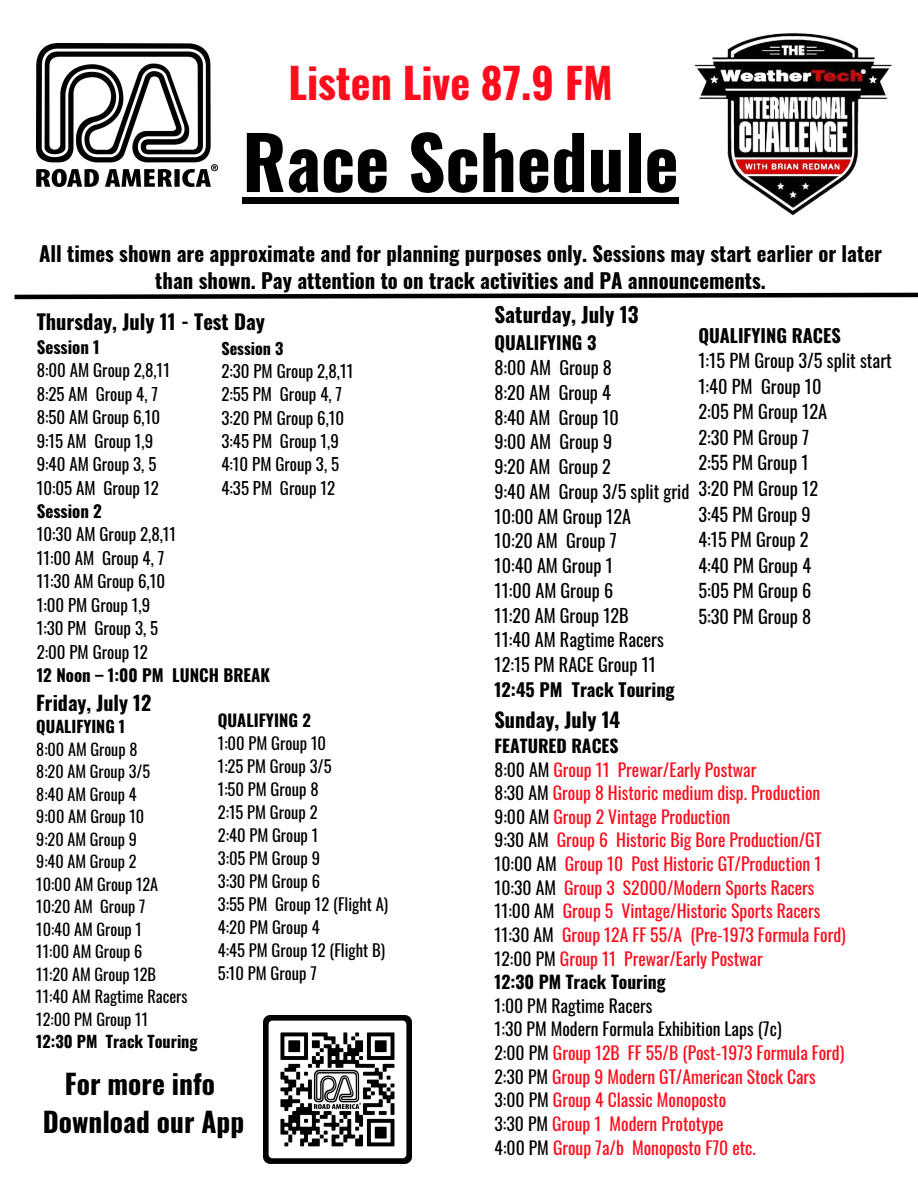
<style>
.page{position:relative;width:918px;height:1188px;background:#fff}
.page>*{position:absolute;margin:0;border:0;box-sizing:border-box;transform-origin:0 0}
.t1{font:700 72.9px "Oswald";color:#000}
.t2{font:700 42.15px "Oswald";color:#ff0c1d}
.t3{font:700 27.45px/37.7px "Oswald";color:#000;text-align:center}
.t4{font:700 21px "Oswald";color:#000}
.t5{font:700 20.7px/27.9px "Oswald";color:#000;text-align:center}
.t6{font:700 20.55px "Oswald";color:#000}
.t7{font:700 20.25px "Oswald";color:#000}
.t8{font:700 20.1px "Oswald";color:#000}
.t9{font:18.3px/25.5px "Oswald";color:#000}
.t10{font:18.15px/24.8px "Oswald";color:#000}
.t11{font:17.7px/23.7px "Oswald";color:#ff0c1d}
.t12{font:16.95px/23.4px "Oswald";color:#000}
.t13{font:16.65px/23px "Oswald";color:#000}
.t14{font:16.2px "Oswald";color:#000}
.t15{font:700 16.2px "Oswald";color:#000}
.t16{font:700 16.05px "Oswald";color:#000}
.s1{font-weight:700}
.s2{font-weight:700;color:#000}
.s3{color:#000}
</style>
<div class="page">
<img style="left:263px;top:1015px;width:149px;height:149px">
<svg style="left:14px;top:292px;width:904px;height:8px"></svg>
<div style="left:242px;top:197px;width:437px;height:7px;background:#000"></div>
<img style="left:694px;top:33px;width:198px;height:183px">
<img style="left:37px;top:44px;width:181px;height:143px">
<h5 class="t2" style="left:288px;top:50px;width:326px">Listen Live 87.9 FM</h5>
<p class="t1" style="left:242px;top:105px;width:438px">Race Schedule</p>
<h2 class="t5" style="left:39px;top:238px;width:845px">All times shown are approximate and for planning purposes only. Sessions may start earlier or later than shown. Pay attention to on track activities and PA announcements.</h2>
<h6 class="t6" style="left:37px;top:305px;width:230px">Thursday, July 11 - Test Day</h6>
<h6 class="t12" style="left:37px;top:335px;width:235px"><span class="s1">Session 1<br></span>8:00 AM Group 2,8,11<br>8:25 AM Group 4, 7<br>8:50 AM Group 6,10<br>9:15 AM Group 1,9<br>9:40 AM Group 3, 5<br>10:05 AM Group 12<br><span class="s1">Session 2<br></span>10:30 AM Group 2,8,11<br>11:00 AM Group 4, 7<br>11:30 AM Group 6,10<br>1:00 PM Group 1,9<br>1:30 PM Group 3, 5<br>2:00 PM Group 12<br><span class="s1">12 Noon – 1:00 PM LUNCH BREAK</span></h6>
<h6 class="t16" style="left:221px;top:336px;width:64px">Session 3</h6>
<h6 class="t12" style="left:221px;top:358px;width:134px">2:30 PM Group 2,8,11<br>2:55 PM Group 4, 7<br>3:20 PM Group 6,10<br>3:45 PM Group 1,9<br>4:10 PM Group 3, 5<br>4:35 PM Group 12</h6>
<h6 class="t8" style="left:36px;top:687px;width:117px">Friday, July 12</h6>
<p class="t15" style="left:36px;top:714px;width:90px">QUALIFYING 1</p>
<p class="t14" style="left:36px;top:736px;width:103px">8:00 AM Group 8</p>
<p class="t14" style="left:36px;top:759px;width:115px">8:20 AM Group 3/5</p>
<p class="t14" style="left:36px;top:781px;width:102px">8:40 AM Group 4</p>
<p class="t14" style="left:36px;top:804px;width:109px">9:00 AM Group 10</p>
<p class="t14" style="left:36px;top:826px;width:102px">9:20 AM Group 9</p>
<p class="t14" style="left:36px;top:849px;width:102px">9:40 AM Group 2</p>
<p class="t14" style="left:36px;top:871px;width:123px">10:00 AM Group 12A</p>
<p class="t14" style="left:36px;top:894px;width:111px">10:20 AM Group 7</p>
<p class="t14" style="left:36px;top:916px;width:107px">10:40 AM Group 1</p>
<p class="t14" style="left:36px;top:939px;width:107px">11:00 AM Group 6</p>
<p class="t14" style="left:36px;top:961px;width:121px">11:20 AM Group 12B</p>
<p class="t14" style="left:36px;top:984px;width:153px">11:40 AM Ragtime Racers</p>
<p class="t14" style="left:36px;top:1006px;width:113px">12:00 PM Group 11</p>
<p class="t15" style="left:36px;top:1029px;width:163px">12:30 PM Track Touring</p>
<h3 class="t13" style="left:218px;top:708px;width:172px"><span class="s1">QUALIFYING 2<br></span>1:00 PM Group 10<br>1:25 PM Group 3/5<br>1:50 PM Group 8<br>2:15 PM Group 2<br>2:40 PM Group 1<br>3:05 PM Group 9<br>3:30 PM Group 6<br>3:55 PM Group 12 (Flight A)<br>4:20 PM Group 4<br>4:45 PM Group 12 (Flight B)<br>5:10 PM Group 7</h3>
<p class="t3" style="left:43px;top:1064px;width:203px">For more info<br>Download our App</p>
<h6 class="t4" style="left:495px;top:298px;width:146px">Saturday, July 13</h6>
<h6 class="t10" style="left:495px;top:330px;width:196px"><span class="s1">QUALIFYING 3<br></span>8:00 AM Group 8<br>8:20 AM Group 4<br>8:40 AM Group 10<br>9:00 AM Group 9<br>9:20 AM Group 2<br>9:40 AM Group 3/5 split grid<br>10:00 AM Group 12A<br>10:20 AM Group 7<br>10:40 AM Group 1<br>11:00 AM Group 6<br>11:20 AM Group 12B<br>11:40 AM Ragtime Racers<br>12:15 PM RACE Group 11<br><span class="s1">12:45 PM Track Touring</span></h6>
<h6 class="t9" style="left:698px;top:322px;width:195px"><span class="s1">QUALIFYING RACES<br></span>1:15 PM Group 3/5 split start<br>1:40 PM Group 10<br>2:05 PM Group 12A<br>2:30 PM Group 7<br>2:55 PM Group 1<br>3:20 PM Group 12<br>3:45 PM Group 9<br>4:15 PM Group 2<br>4:40 PM Group 4<br>5:05 PM Group 6<br>5:30 PM Group 8</h6>
<p class="t7" style="left:495px;top:704px;width:127px">Sunday, July 14</p>
<p class="t11" style="left:495px;top:733px;width:353px"><span class="s2">FEATURED RACES<br></span><span class="s3">8:00 AM</span> Group 11 Prewar/Early Postwar<br><span class="s3">8:30 AM</span> Group 8 Historic medium disp. Production <span class="s3">9:00 AM</span> Group 2 Vintage Production<br><span class="s3">9:30 AM</span> Group 6 Historic Big Bore Production/GT <span class="s3">10:00 AM</span> Group 10 Post Historic GT/Production 1<br><span class="s3">10:30 AM</span> Group 3 S2000/Modern Sports Racers <span class="s3">11:00 AM</span> Group 5 Vintage/Historic Sports Racers <span class="s3">11:30 AM</span> Group 12A FF 55/A (Pre-1973 Formula Ford)<br><span class="s3">12:00 PM</span> Group 11 Prewar/Early Postwar<br><span class="s2">12:30 PM Track Touring<br></span><span class="s3">1:00 PM Ragtime Racers<br>1:30 PM Modern Formula Exhibition Laps (7c)<br>2:00 PM</span> Group 12B FF 55/B (Post-1973 Formula Ford)<br><span class="s3">2:30 PM</span> Group 9 Modern GT/American Stock Cars <span class="s3">3:00 PM</span> Group 4 Classic Monoposto<br><span class="s3">3:30 PM</span> Group 1 Modern Prototype<br><span class="s3">4:00 PM</span> Group 7a/b Monoposto F70 etc.</p>
</div>
